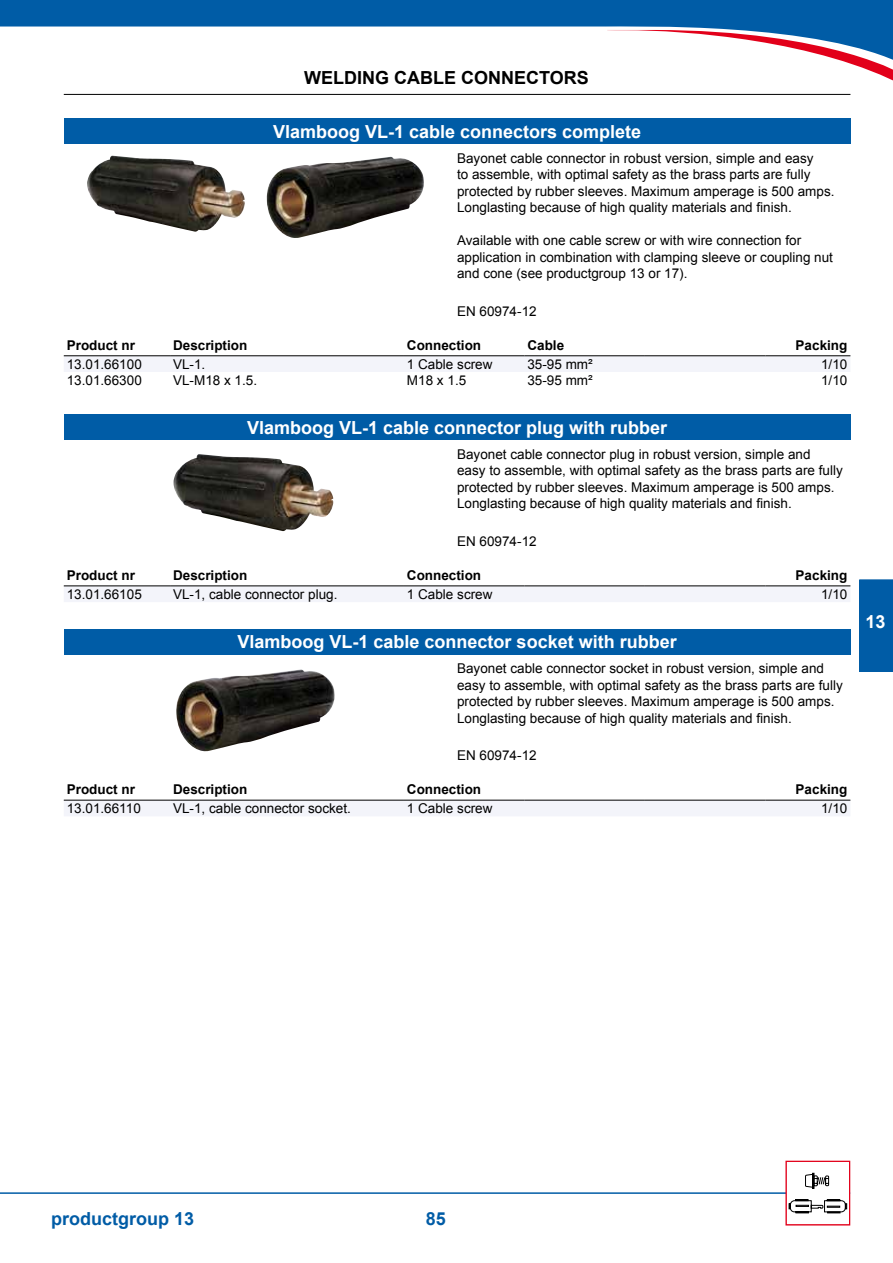
<style>
.page{position:relative;width:893px;height:1263px;background:#fff}
.page>*{position:absolute;margin:0;border:0;box-sizing:border-box;transform-origin:0 0}
.t1{font:700 18px "Arial";color:#fff}
.t2{font:700 18px "Arial";color:#000}
.t3{font:700 18px "Arial";color:#005ca6}
.t4{font:13.5px/16.5px "Arial";color:#000}
.t5{font:700 13.5px "Arial";color:#000}
</style>
<div class="page">
<hr style="left:64px;top:94px;width:786px;height:1px;background:#000">
<div style="left:859px;top:579px;width:34px;height:93px;background:#005ca6"></div>
<hr style="left:0;top:1192px;width:850px;height:2px;background:#005ca6">
<div style="left:786px;top:1161px;width:63px;height:64px;background:#fff"></div>
<svg style="left:789px;top:1173px;width:58px;height:40px"></svg>
<div style="left:786px;top:1161px;width:64px;height:64px;border:1px solid #e2001a"></div>
<svg style="left:0;top:0;width:893px;height:30px;background:#176aae"></svg>
<svg style="left:607px;top:30px;width:286px;height:51px"></svg>
<div style="left:64px;top:119px;width:786px;height:25px;background:#005ca6"></div>
<img style="left:87px;top:156px;width:337px;height:82px">
<div style="left:64px;top:356px;width:786px;height:16px;background:#f3f4fa"></div>
<hr style="left:64px;top:355px;width:106px;height:1px;background:#000">
<hr style="left:170px;top:355px;width:234px;height:1px;background:#000">
<hr style="left:404px;top:355px;width:120px;height:1px;background:#000">
<hr style="left:524px;top:355px;width:121px;height:1px;background:#000">
<hr style="left:645px;top:355px;width:120px;height:1px;background:#000">
<hr style="left:765px;top:355px;width:85px;height:1px;background:#000">
<div style="left:64px;top:415px;width:786px;height:25px;background:#005ca6"></div>
<img style="left:173px;top:454px;width:160px;height:77px">
<div style="left:64px;top:586px;width:786px;height:16px;background:#f3f4fa"></div>
<hr style="left:64px;top:585px;width:106px;height:1px;background:#000">
<hr style="left:170px;top:585px;width:234px;height:1px;background:#000">
<hr style="left:404px;top:585px;width:120px;height:1px;background:#000">
<hr style="left:524px;top:585px;width:121px;height:1px;background:#000">
<hr style="left:645px;top:585px;width:120px;height:1px;background:#000">
<hr style="left:765px;top:585px;width:85px;height:1px;background:#000">
<div style="left:64px;top:629px;width:786px;height:25px;background:#005ca6"></div>
<img style="left:176px;top:669px;width:159px;height:82px">
<div style="left:64px;top:801px;width:786px;height:15px;background:#f3f4fa"></div>
<hr style="left:64px;top:800px;width:106px;height:1px;background:#000">
<hr style="left:170px;top:800px;width:234px;height:1px;background:#000">
<hr style="left:404px;top:800px;width:120px;height:1px;background:#000">
<hr style="left:524px;top:800px;width:121px;height:1px;background:#000">
<hr style="left:645px;top:800px;width:120px;height:1px;background:#000">
<hr style="left:765px;top:800px;width:85px;height:1px;background:#000">
<h1 class="t2" style="left:304px;top:66px;width:286px">Welding cable connectors</h1>
<h1 class="t1" style="left:273px;top:119px;width:370px">Vlamboog VL-1 cable connectors complete</h1>
<p class="t4" style="left:457px;top:150px;width:379px">Bayonet cable connector in robust version, simple and easy<br>to assemble, with optimal safety as the brass parts are fully protected by rubber sleeves. Maximum amperage is 500 amps.<br>Longlasting because of high quality materials and finish.</p>
<p class="t4" style="left:457px;top:232px;width:377px">Available with one cable screw or with wire connection for application in combination with clamping sleeve or coupling nut and cone (see productgroup 13 or 17).</p>
<p class="t4" style="left:457px;top:303px;width:81px">EN 60974-12</p>
<p class="t5" style="left:67px;top:336px;width:70px">Product nr</p>
<p class="t5" style="left:173px;top:336px;width:76px">Description</p>
<p class="t5" style="left:407px;top:336px;width:76px">Connection</p>
<p class="t5" style="left:527px;top:336px;width:38px">Cable</p>
<p class="t5" style="left:796px;top:336px;width:53px">Packing</p>
<p class="t4" style="left:67px;top:356px;width:77px">13.01.66100</p>
<p class="t4" style="left:173px;top:356px;width:34px">VL-1.</p>
<p class="t4" style="left:407px;top:356px;width:87px">1 Cable screw</p>
<p class="t4" style="left:527px;top:356px;width:67px">35-95 mm²</p>
<p class="t4" style="left:821px;top:356px;width:28px">1/10</p>
<p class="t4" style="left:67px;top:372px;width:77px">13.01.66300</p>
<p class="t4" style="left:173px;top:372px;width:86px">VL-M18 x 1.5.</p>
<p class="t4" style="left:407px;top:372px;width:61px">M18 x 1.5</p>
<p class="t4" style="left:527px;top:372px;width:67px">35-95 mm²</p>
<p class="t4" style="left:821px;top:372px;width:28px">1/10</p>
<h1 class="t1" style="left:247px;top:416px;width:422px">Vlamboog VL-1 cable connector plug with rubber</h1>
<p class="t4" style="left:457px;top:446px;width:387px">Bayonet cable connector plug in robust version, simple and<br>easy to assemble, with optimal safety as the brass parts are fully protected by rubber sleeves. Maximum amperage is 500 amps.<br>Longlasting because of high quality materials and finish.</p>
<p class="t4" style="left:457px;top:533px;width:81px">EN 60974-12</p>
<p class="t5" style="left:67px;top:566px;width:70px">Product nr</p>
<p class="t5" style="left:173px;top:566px;width:76px">Description</p>
<p class="t5" style="left:407px;top:566px;width:76px">Connection</p>
<p class="t5" style="left:796px;top:566px;width:53px">Packing</p>
<p class="t4" style="left:67px;top:586px;width:77px">13.01.66105</p>
<p class="t4" style="left:173px;top:586px;width:166px">VL-1, cable connector plug.</p>
<p class="t4" style="left:407px;top:586px;width:87px">1 Cable screw</p>
<p class="t4" style="left:821px;top:586px;width:28px">1/10</p>
<h1 class="t1" style="left:238px;top:630px;width:441px">Vlamboog VL-1 cable connector socket with rubber</h1>
<p class="t4" style="left:457px;top:660px;width:387px">Bayonet cable connector socket in robust version, simple and easy to assemble, with optimal safety as the brass parts are fully protected by rubber sleeves. Maximum amperage is 500 amps.<br>Longlasting because of high quality materials and finish.</p>
<p class="t4" style="left:457px;top:747px;width:81px">EN 60974-12</p>
<p class="t5" style="left:67px;top:780px;width:70px">Product nr</p>
<p class="t5" style="left:173px;top:780px;width:76px">Description</p>
<p class="t5" style="left:407px;top:780px;width:76px">Connection</p>
<p class="t5" style="left:796px;top:780px;width:53px">Packing</p>
<p class="t4" style="left:67px;top:800px;width:76px">13.01.66110</p>
<p class="t4" style="left:173px;top:800px;width:179px">VL-1, cable connector socket.</p>
<p class="t4" style="left:407px;top:800px;width:87px">1 Cable screw</p>
<p class="t4" style="left:821px;top:800px;width:28px">1/10</p>
<h1 class="t1" style="left:866px;top:609px;width:22px">13</h1>
<h1 class="t3" style="left:51px;top:1206px;width:145px">productgroup 13</h1>
<h1 class="t3" style="left:426px;top:1207px;width:22px">85</h1>
</div>
